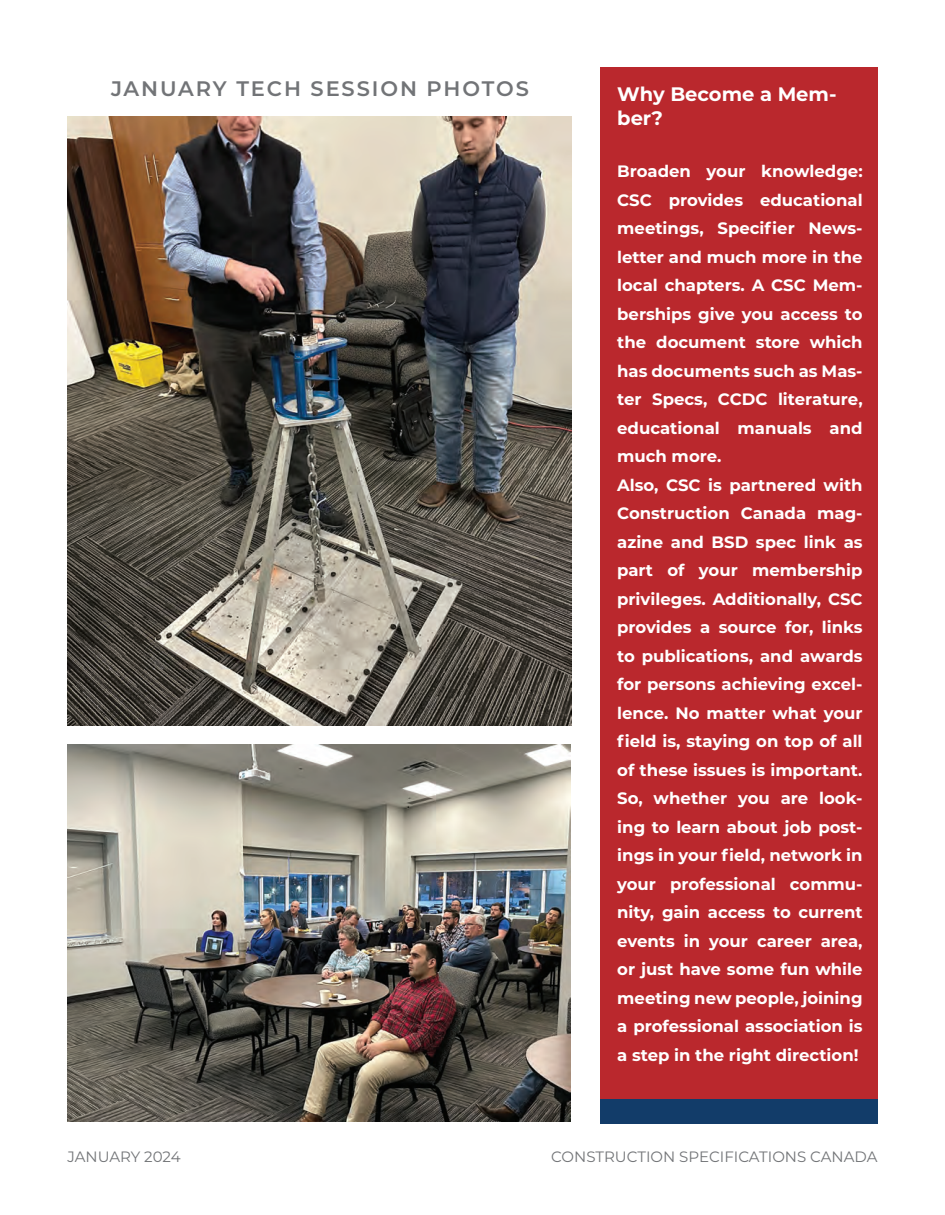
<style>
.page{position:relative;width:945px;height:1215px;background:#fff}
.page>*{position:absolute;margin:0;border:0;box-sizing:border-box;transform-origin:0 0}
.t1{font:600 21px "Montserrat";letter-spacing:.09em;color:#727477}
.t2{font:700 19.5px/24px "Montserrat";color:#fff}
.t3{font:700 16.5px/28.5px "Montserrat";color:#fff}
.t4{font:15px "Montserrat";color:#727477}
</style>
<div class="page">
<div style="left:600px;top:68px;width:278px;height:1031px;background:#ba282d"></div>
<div style="left:600px;top:1099px;width:278px;height:25px;background:#123c69"></div>
<img style="left:68px;top:116px;width:504px;height:609px">
<img style="left:68px;top:745px;width:502px;height:377px">
<p class="t1" style="left:111px;top:74px;width:419px">JANUARY TECH SESSION PHOTOS</p>
<p class="t2" style="left:617px;top:81px;width:221px">Why Become a Mem&shy;ber?</p>
<p class="t3" style="left:617px;top:156px;width:247px">Broaden your knowledge:<br>CSC provides educational meetings, Specifier News&shy;letter and much more in the local chapters. A CSC Mem&shy;berships give you access to the document store which has documents such as Mas&shy;ter Specs, CCDC literature, educational manuals and much more.<br>Also, CSC is partnered with<br>Construction Canada mag&shy;azine and BSD spec link as part of your membership privileges. Additionally, CSC provides a source for, links to publications, and awards for persons achieving excel&shy;lence. No matter what your field is, staying on top of all of these issues is important.<br>So, whether you are look&shy;ing to learn about job post&shy;ings in your field, network in your professional commu&shy;nity, gain access to current events in your career area, or just have some fun while meeting new people, joining a professional association is a step in the right direction!</p>
<p class="t4" style="left:68px;top:1146px;width:115px">JANUARY 2024</p>
<p class="t4" style="left:551px;top:1146px;width:328px">CONSTRUCTION SPECIFICATIONS CANADA</p>
</div>
